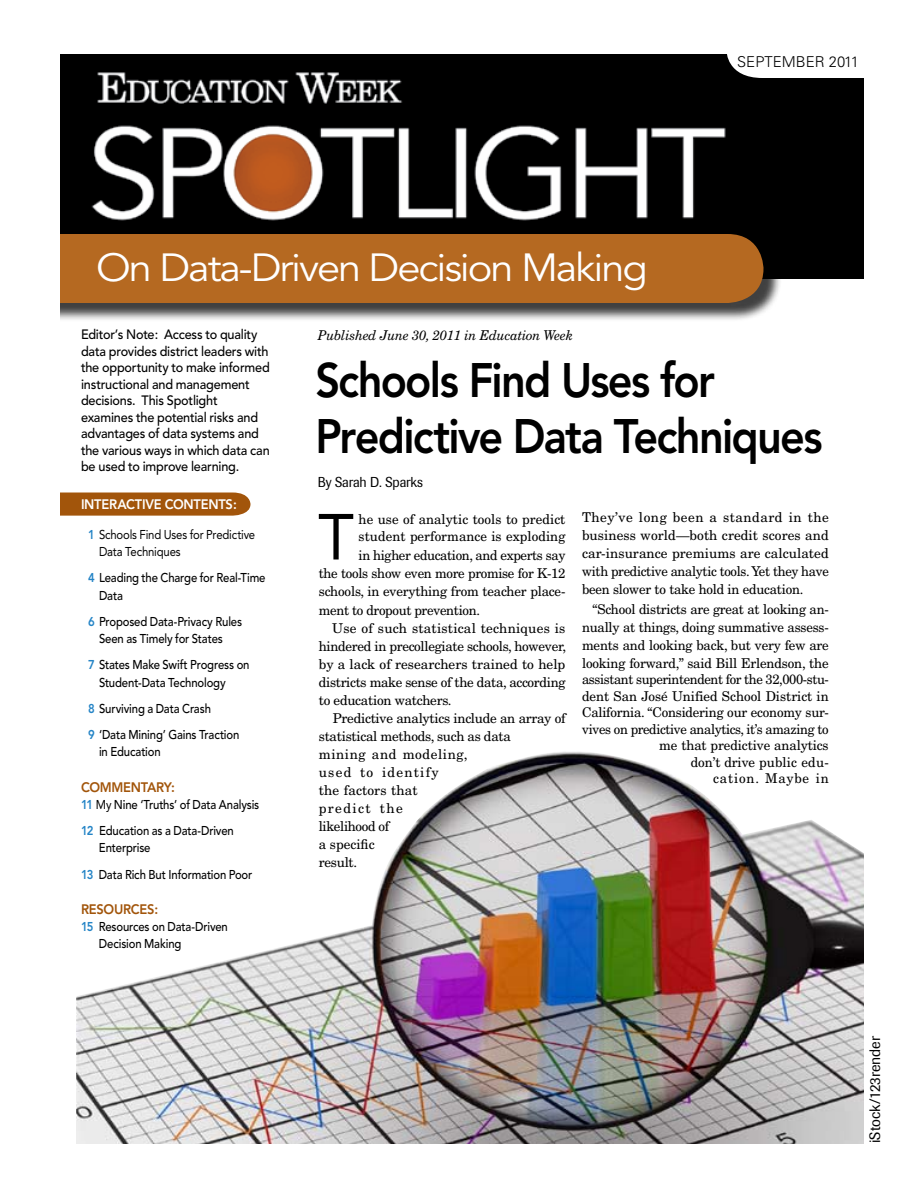
<style>
.page{position:relative;width:918px;height:1188px;background:#fff}
.page>*{position:absolute;margin:0;border:0;box-sizing:border-box;transform-origin:0 0}
.t1{font:64.35px "Avenir";color:#000}
.t2{font:800 48px/55.5px "Avenir";letter-spacing:-.04em;color:#000;scale:.9 1}
.t3{font:39px "Avenir";letter-spacing:-.05em;color:#fff;scale:1.07 1}
.t4{font:15px "Imago";color:#000}
.t5{font:300 15px "Univers";color:#000}
.t6{font:14.25px "Imago";letter-spacing:-.01em;color:#000;scale:.94 1}
.t7{font:800 13.65px "Avenir";letter-spacing:-.02em;color:#a2550b;scale:.94 1}
.t8{font:800 13.65px "Avenir";letter-spacing:-.02em;color:#fff;scale:.94 1}
.t9{font:13.5px/18px "New Century Schlbk";letter-spacing:-.015em;color:#000;text-align:justify}
.t10{font:500 13.5px/16.5px "Avenir";letter-spacing:-.015em;color:#000;scale:.94 1}
.t11{font:13.5px/16.5px "New Century Schlbk";letter-spacing:-.015em;color:#000;text-align:right;scale:.96 1}
.t12{font:italic 13.5px "New Century Schlbk";letter-spacing:-.015em;color:#000}
.t13{font:13.5px "New Century Schlbk";letter-spacing:.015em;color:#000}
.t14{font:13.5px "New Century Schlbk";letter-spacing:.04em;color:#000}
.t15{font:13.5px "New Century Schlbk";letter-spacing:.09em;color:#000}
.t16{font:13.5px "New Century Schlbk";letter-spacing:.005em;color:#000}
.t17{font:13.5px "New Century Schlbk";letter-spacing:.1em;color:#000}
.t18{font:500 12.75px/17.2px "Avenir";letter-spacing:-.015em;color:#000;scale:.89 1}
.t19{font:12.75px/17.2px "Avenir";letter-spacing:-.015em;color:#000;scale:.89 1}
.s1{font-weight:800;color:#2484c6}
.s2{font-weight:400}
</style>
<div class="page">
<img style="left:77px;top:1004px;width:787px;height:139px">
<img style="left:60px;top:54px;width:804px;height:225px">
<svg style="left:727px;top:54px;width:137px;height:24px"></svg>
<svg style="left:60px;top:492px;width:804px;height:512px"></svg>
<div style="left:60px;top:493px;width:190px;height:23px;background:#a2550b"></div>
<div style="left:0;top:236px;width:782px;height:86px;background:#000;opacity:.75"></div>
<div style="left:60px;top:234px;width:703px;height:69px;background:#b56921"></div>
<div style="left:0;top:0;width:60px;height:1188px;background:#fff"></div>
<p class="t5" style="left:737px;top:53px;width:123px">SEPTEMBER 2011</p>
<h3 class="t3" style="left:96px;top:245px;width:517px">On Data-Driven Decision Making</h3>
<p class="t10" style="left:81px;top:327px;width:202px">Editor’s Note: Access to quality data provides district leaders with the opportunity to make informed instructional and management decisions. This Spotlight examines the potential risks and advantages of data systems and the various ways in which data can be used to improve learning.</p>
<p class="t8" style="left:81px;top:496px;width:167px">Interactive CONTENTS:</p>
<p class="t19" style="left:99px;top:526px;width:177px;text-indent:-11px"><span class="s1">1</span> Schools Find Uses for Predictive<br>Data Techniques</p>
<p class="t18" style="left:99px;top:570px;width:189px;text-indent:-11px"><span class="s1">4</span> Leading the Charge for Real-Time<br>Data</p>
<p class="t18" style="left:99px;top:613px;width:162px;text-indent:-11px"><span class="s1">6</span> Proposed Data-Privacy Rules<br>Seen as Timely for States</p>
<p class="t18" style="left:99px;top:657px;width:171px;text-indent:-11px"><span class="s1">7</span> States Make Swift Progress on<br>Student-Data Technology</p>
<p class="t18" style="left:88px;top:696px;width:171px;line-height:26.2px"><span class="s1">8</span> Surviving a Data Crash<br><span class="s1">9</span> ‘Data Mining’ Gains Traction</p>
<p class="t18" style="left:99px;top:744px;width:71px">in Education</p>
<p class="t7" style="left:81px;top:779px;width:102px">Co mmentary:</p>
<p class="t18" style="left:81px;top:792px;width:202px;line-height:26.2px"><span class="s1">11</span> <span class="s2">My</span> Nine ‘Truths’ of Data Analysis<br><span class="s1">12</span> Education as a Data-Driven</p>
<p class="t18" style="left:81px;top:835px;width:194px;line-height:26.2px;text-indent:18px">Enterprise<br><span class="s1">13</span> Data Rich But Information Poor</p>
<p class="t7" style="left:81px;top:901px;width:27px">Resou</p>
<p class="t7" style="left:123px;top:901px;width:39px">rces:</p>
<p class="t18" style="left:99px;top:918px;width:146px;text-indent:-18px"><span class="s1">15</span> Resources on Data-Driven<br>Decision Making</p>
<p class="t12" style="left:318px;top:327px;width:257px">Published June 30, 2011 in Education Week</p>
<h2 class="t2" style="left:315px;top:353px;width:565px">Schools Find Uses for<br>Predictive Data Techniques</h2>
<p class="t6" style="left:318px;top:474px;width:113px">By Sarah D. Sparks</p>
<p class="t9" style="left:319px;top:510px;width:248px;text-align:right">he use of analytic tools to predict student performance is exploding<br>in higher education, and experts say<br>the tools show even more promise for K-12 schools, in everything from teacher place-</p>
<p class="t9" style="left:319px;top:601px;width:163px">ment to dropout prevention.</p>
<p class="t13" style="left:332px;top:620px;width:235px">Use of such statistical techniques is</p>
<p class="t9" style="left:319px;top:637px;width:249px">hindered in precollegiate schools, however,</p>
<p class="t9" style="left:319px;top:655px;width:248px">by a lack of researchers trained to help</p>
<p class="t9" style="left:319px;top:673px;width:248px">districts make sense of the data, according</p>
<p class="t9" style="left:319px;top:691px;width:134px">to education watchers.</p>
<p class="t9" style="left:333px;top:709px;width:234px">Predictive analytics include an array of</p>
<p class="t9" style="left:319px;top:727px;width:194px">statistical methods, such as data</p>
<p class="t14" style="left:319px;top:746px;width:150px">mining and modeling,</p>
<p class="t15" style="left:319px;top:764px;width:121px">used to identify</p>
<p class="t16" style="left:319px;top:782px;width:100px">the factors that</p>
<p class="t17" style="left:319px;top:800px;width:85px">predict the</p>
<p class="t9" style="left:319px;top:817px;width:72px">likelihood of</p>
<p class="t9" style="left:319px;top:835px;width:57px">a specific</p>
<p class="t9" style="left:319px;top:853px;width:40px">result.</p>
<h1 class="t1" style="left:318px;top:500px;width:37px">T</h1>
<p class="t9" style="left:582px;top:508px;width:248px">They’ve long been a standard in the business world—both credit scores and car-insurance premiums are calculated with predictive analytic tools. Yet they have been slower to take hold in education.</p>
<p class="t9" style="left:582px;top:600px;width:248px;text-indent:10px">“School districts are great at looking an&shy;nually at things, doing summative assess&shy;ments and looking back, but very few are looking forward,” said Bill Erlendson, the</p>
<p class="t11" style="left:582px;top:671px;width:259px">assistant superintendent for the 32,000-stu&shy;dent San José Unified School District in California. “Considering our economy sur&shy;vives on predictive analytics, it’s amazing to me that predictive analytics<br>don’t drive public edu-<br>cation. Maybe in</p>
<p class="t4" style="left:866px;top:1143px;width:108px;rotate:-90deg">iStock/123render</p>
</div>
